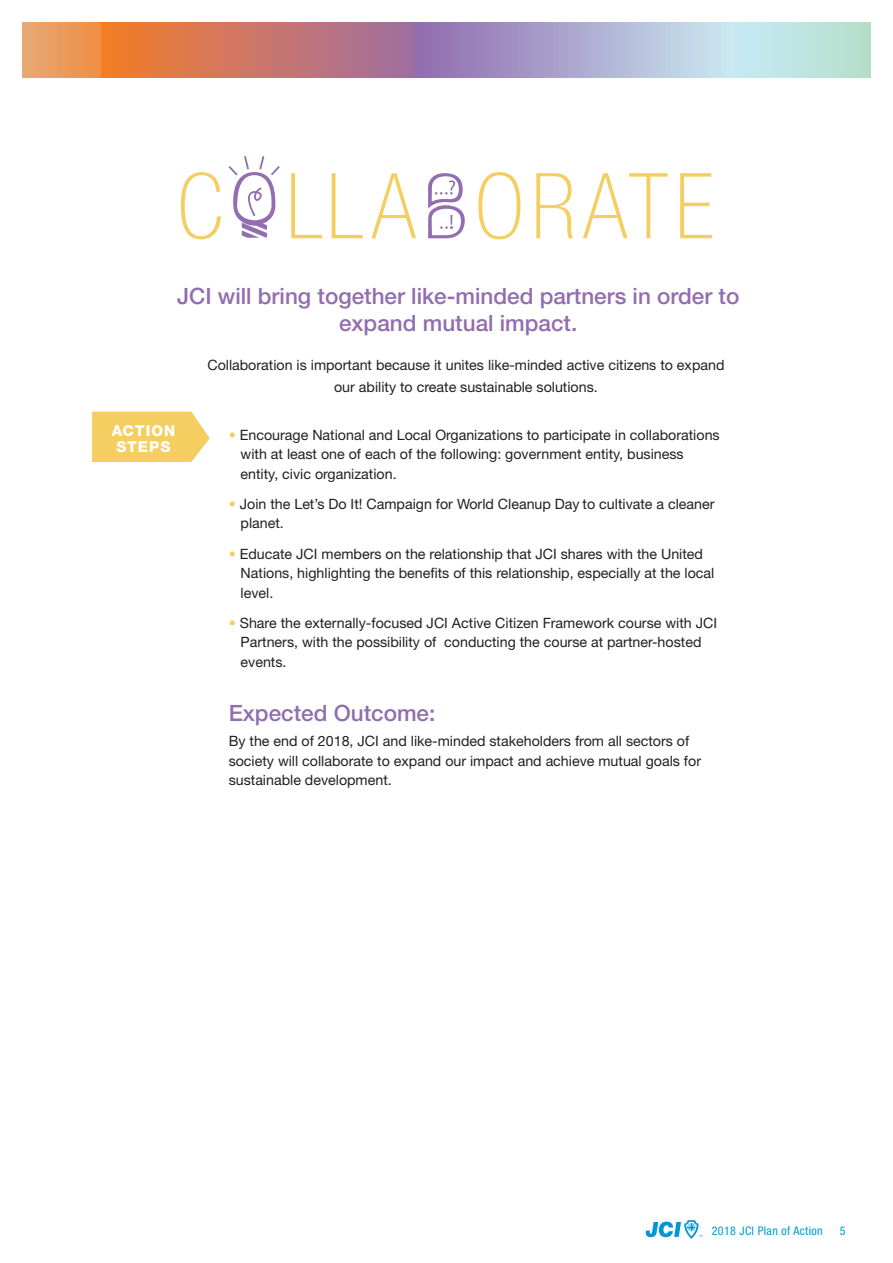
<style>
.page{position:relative;width:893px;height:1263px;background:#fff}
.page>*{position:absolute;margin:0;border:0;box-sizing:border-box;transform-origin:0 0}
.copy{font:500 22.5px/27px "Helvetica Neue LT Pro";color:#926daf;text-align:center}
.t1{font:800 15px "Helvetica Neue LT Pro";letter-spacing:.06em;color:#fff}
.copy-2{font:14.25px/19.5px "Helvetica Neue LT Pro";color:#231f20}
.t2{font:condensed 12px "Helvetica Neue";letter-spacing:.03em;color:#0097d8}
.s1{color:#f5ce62}
</style>
<div class="page">
<svg style="left:646px;top:1220px;width:56px;height:19px"></svg>
<svg style="left:181px;top:172px;width:40px;height:67px"></svg>
<svg style="left:291px;top:173px;width:31px;height:65px"></svg>
<svg style="left:332px;top:173px;width:31px;height:65px"></svg>
<svg style="left:371px;top:173px;width:45px;height:65px"></svg>
<svg style="left:478px;top:172px;width:42px;height:67px"></svg>
<svg style="left:536px;top:173px;width:37px;height:65px"></svg>
<svg style="left:583px;top:173px;width:85px;height:65px"></svg>
<svg style="left:680px;top:173px;width:32px;height:65px"></svg>
<svg style="left:428px;top:173px;width:37px;height:65px"></svg>
<svg style="left:229px;top:156px;width:51px;height:82px"></svg>
<svg style="left:732px;top:22px;width:139px;height:56px;background:#bee4e0"></svg>
<svg style="left:22px;top:22px;width:79px;height:56px;background:#ea9b5c"></svg>
<div style="left:101px;top:5px;width:348px;height:73px;background:linear-gradient(to right,#f67d27,#966db4)"></div>
<div style="left:416px;top:15px;width:316px;height:63px;background:linear-gradient(to right,#906aae,#c9e8f1)"></div>
<div style="left:0;top:0;width:893px;height:22px;background:#fff"></div>
<svg style="left:92px;top:412px;width:118px;height:50px;background:#f5d16e"></svg>
<p class="copy" style="left:177px;top:282px;width:564px">JCI will bring together like-minded partners in order to expand mutual impact.</p>
<p class="t1" style="left:112px;top:421px;width:65px">ACTION</p>
<p class="t1" style="left:116px;top:438px;width:56px">STEPS</p>
<p class="copy-2" style="left:207px;top:355px;width:519px">Collaboration is important because it unites like-minded active citizens to expand</p>
<p class="copy-2" style="left:334px;top:377px;width:265px">our ability to create sustainable solutions.</p>
<p class="copy-2" style="left:241px;top:424px;width:481px;text-indent:-12px"><span class="s1">•</span> Encourage National and Local Organizations to participate in collaborations with at least one of each of the following: government entity, business entity, civic organization.</p>
<p class="copy-2" style="left:241px;top:494px;width:475px;text-indent:-12px"><span class="s1">•</span> Join the Let’s Do It! Campaign for World Cleanup Day to cultivate a cleaner planet.</p>
<p class="copy-2" style="left:241px;top:543px;width:475px;text-indent:-12px"><span class="s1">•</span> Educate JCI members on the relationship that JCI shares with the United<br>Nations, highlighting the benefits of this relationship, especially at the local level.</p>
<p class="copy-2" style="left:241px;top:613px;width:478px;text-indent:-12px"><span class="s1">•</span> Share the externally-focused JCI Active Citizen Framework course with JCI<br>Partners, with the possibility of conducting the course at partner-hosted events.</p>
<p class="copy" style="left:229px;top:699px;width:208px">Expected Outcome:</p>
<p class="copy-2" style="left:229px;top:731px;width:474px">By the end of 2018, JCI and like-minded stakeholders from all sectors of society will collaborate to expand our impact and achieve mutual goals for sustainable development.</p>
<p class="t2" style="left:712px;top:1223px;width:112px">2018 JCI Plan of Action</p>
<p class="t2" style="left:840px;top:1223px;width:7px">5</p>
</div>
